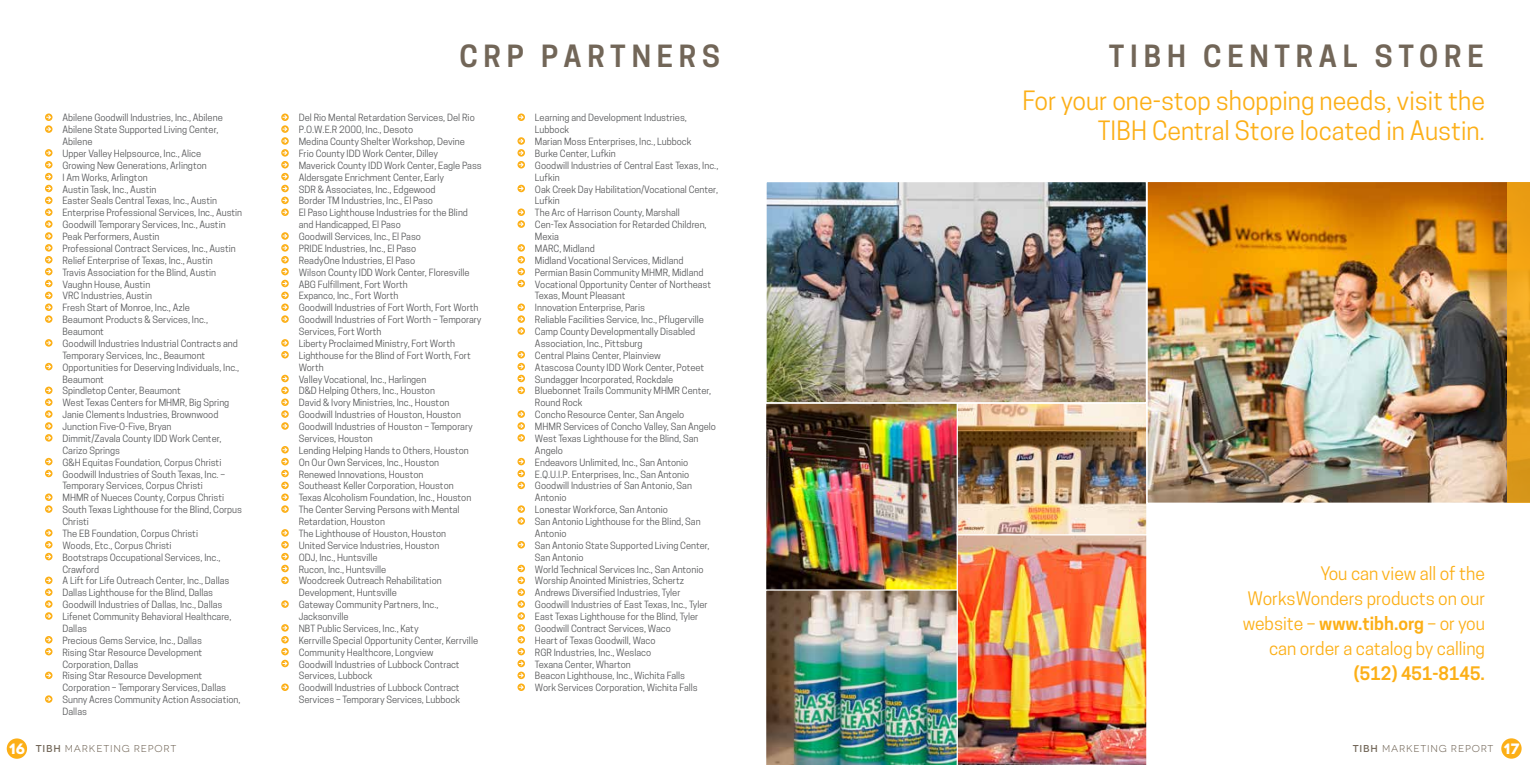
<style>
.page{position:relative;width:1530px;height:765px;background:#fff}
.page>*{position:absolute;margin:0;border:0;box-sizing:border-box;transform-origin:0 0}
.t1{font:600 28.75px "Cooper Hewitt";letter-spacing:.2em;color:#726658}
.t2{font:25px/30px "Cooper Hewitt";color:#fcaf17;text-align:right}
.t3{font:17.5px/25px "Cooper Hewitt";color:#fcaf17;text-align:right}
.t4{font:600 17.5px "Cooper Hewitt";color:#fcaf17}
.t5{font:10px "Novecentowide";letter-spacing:.08em;color:#726658}
.t6{font:9.38px/11.9px "Cooper Hewitt";color:#58595b}
.s1{font-weight:700;font-size:15px;color:#fff}
.s2{font-weight:500}
.s3{font-weight:600}
</style>
<div class="page">
<svg style="left:45px;top:113px;width:8px;height:20px"></svg>
<svg style="left:45px;top:149px;width:8px;height:174px"></svg>
<svg style="left:45px;top:339px;width:8px;height:8px"></svg>
<svg style="left:45px;top:363px;width:8px;height:7px"></svg>
<svg style="left:45px;top:387px;width:8px;height:55px"></svg>
<svg style="left:45px;top:458px;width:8px;height:19px"></svg>
<svg style="left:45px;top:493px;width:8px;height:20px"></svg>
<svg style="left:45px;top:529px;width:8px;height:31px"></svg>
<svg style="left:45px;top:577px;width:8px;height:43px"></svg>
<svg style="left:45px;top:636px;width:8px;height:19px"></svg>
<svg style="left:45px;top:672px;width:8px;height:7px"></svg>
<svg style="left:45px;top:695px;width:8px;height:8px"></svg>
<svg style="left:281px;top:113px;width:8px;height:103px"></svg>
<svg style="left:281px;top:232px;width:8px;height:91px"></svg>
<svg style="left:281px;top:339px;width:8px;height:20px"></svg>
<svg style="left:281px;top:375px;width:8px;height:55px"></svg>
<svg style="left:281px;top:446px;width:8px;height:67px"></svg>
<svg style="left:281px;top:529px;width:8px;height:55px"></svg>
<svg style="left:281px;top:600px;width:8px;height:8px"></svg>
<svg style="left:281px;top:624px;width:8px;height:43px"></svg>
<svg style="left:281px;top:683px;width:8px;height:8px"></svg>
<svg style="left:518px;top:113px;width:7px;height:8px"></svg>
<svg style="left:518px;top:137px;width:7px;height:32px"></svg>
<svg style="left:518px;top:185px;width:7px;height:7px"></svg>
<svg style="left:518px;top:208px;width:7px;height:20px"></svg>
<svg style="left:518px;top:244px;width:7px;height:43px"></svg>
<svg style="left:518px;top:303px;width:7px;height:32px"></svg>
<svg style="left:518px;top:351px;width:7px;height:43px"></svg>
<svg style="left:518px;top:410px;width:7px;height:32px"></svg>
<svg style="left:518px;top:458px;width:7px;height:31px"></svg>
<svg style="left:518px;top:505px;width:7px;height:20px"></svg>
<svg style="left:518px;top:541px;width:7px;height:8px"></svg>
<svg style="left:518px;top:565px;width:7px;height:126px"></svg>
<div style="left:7px;top:738px;width:20px;height:21px;background:#fcaf17;border-radius:50%"></div>
<img style="left:767px;top:404px;width:190px;height:128px">
<img style="left:766px;top:532px;width:381px;height:233px">
<img style="left:959px;top:404px;width:187px;height:129px">
<div style="left:957px;top:402px;width:191px;height:133px;border:1px solid #fff"></div>
<img style="left:768px;top:184px;width:376px;height:217px">
<div style="left:765px;top:181px;width:382px;height:223px;border:2px solid #fff"></div>
<div style="left:1501px;top:738px;width:21px;height:21px;background:#fcaf17;border-radius:50%"></div>
<img style="left:1146px;top:181px;width:362px;height:323px">
<svg style="left:1508px;top:182px;width:22px;height:321px;background:#e59e1a"></svg>
<h1 class="t1" style="left:459px;top:39px;width:262px">CRP PARTNERS</h1>
<p class="t6" style="left:62px;top:112px;width:181px">Abilene Goodwill Industries, Inc., Abilene Abilene State Supported Living Center, Abilene<br>Upper Valley Helpsource, Inc., Alice<br>Growing New Generations, Arlington<br>I Am Works, Arlington<br>Austin Task, Inc., Austin<br>Easter Seals Central Texas, Inc., Austin Enterprise Professional Services, Inc., Austin Goodwill Temporary Services, Inc., Austin Peak Performers, Austin<br>Professional Contract Services, Inc., Austin Relief Enterprise of Texas, Inc., Austin<br>Travis Association for the Blind, Austin Vaughn House, Austin<br>VRC Industries, Austin<br>Fresh Start of Monroe, Inc., Azle<br>Beaumont Products &amp; Services, Inc., Beaumont<br>Goodwill Industries Industrial Contracts and Temporary Services, Inc., Beaumont Opportunities for Deserving Individuals, Inc., Beaumont<br>Spindletop Center, Beaumont<br>West Texas Centers for MHMR, Big Spring Janie Clements Industries, Brownwood Junction Five-O-Five, Bryan<br>Dimmit/Zavala County IDD Work Center, Carizo Springs<br>G&amp;H Equitas Foundation, Corpus Christi Goodwill Industries of South Texas, Inc. – Temporary Services, Corpus Christi<br>MHMR of Nueces County, Corpus Christi South Texas Lighthouse for the Blind, Corpus Christi<br>The EB Foundation, Corpus Christi<br>Woods, Etc., Corpus Christi<br>Bootstraps Occupational Services, Inc., Crawford<br>A Lift for Life Outreach Center, Inc., Dallas Dallas Lighthouse for the Blind, Dallas Goodwill Industries of Dallas, Inc., Dallas Lifenet Community Behavioral Healthcare, Dallas<br>Precious Gems Service, Inc., Dallas<br>Rising Star Resource Development Corporation, Dallas<br>Rising Star Resource Development Corporation – Temporary Services, Dallas Sunny Acres Community Action Association, Dallas</p>
<p class="t6" style="left:299px;top:112px;width:185px">Del Rio Mental Retardation Services, Del Rio P.O.W.E.R 2000, Inc., Desoto<br>Medina County Shelter Workshop, Devine Frio County IDD Work Center, Dilley<br>Maverick County IDD Work Center, Eagle Pass Aldersgate Enrichment Center, Early<br>SDR &amp; Associates, Inc., Edgewood<br>Border TM Industries, Inc., El Paso<br>El Paso Lighthouse Industries for the Blind and Handicapped, El Paso<br>Goodwill Services, Inc., El Paso<br>PRIDE Industries, Inc., El Paso<br>ReadyOne Industries, El Paso<br>Wilson County IDD Work Center, Floresville ABG Fulfillment, Fort Worth<br>Expanco, Inc., Fort Worth<br>Goodwill Industries of Fort Worth, Fort Worth Goodwill Industries of Fort Worth – Temporary Services, Fort Worth<br>Liberty Proclaimed Ministry, Fort Worth Lighthouse for the Blind of Fort Worth, Fort Worth<br>Valley Vocational, Inc., Harlingen<br>D&amp;D Helping Others, Inc., Houston<br>David &amp; Ivory Ministries, Inc., Houston Goodwill Industries of Houston, Houston Goodwill Industries of Houston – Temporary Services, Houston<br>Lending Helping Hands to Others, Houston On Our Own Services, Inc., Houston<br>Renewed Innovations, Houston<br>Southeast Keller Corporation, Houston<br>Texas Alcoholism Foundation, Inc., Houston The Center Serving Persons with Mental Retardation, Houston<br>The Lighthouse of Houston, Houston<br>United Service Industries, Houston<br>ODJ, Inc., Huntsville<br>Rucon, Inc., Huntsville<br>Woodcreek Outreach Rehabilitation Development, Huntsville<br>Gateway Community Partners, Inc., Jacksonville<br>NBT Public Services, Inc., Katy<br>Kerrville Special Opportunity Center, Kerrville Community Healthcore, Longview<br>Goodwill Industries of Lubbock Contract Services, Lubbock<br>Goodwill Industries of Lubbock Contract Services – Temporary Services, Lubbock</p>
<p class="t6" style="left:535px;top:112px;width:185px">Learning and Development Industries,<br>Lubbock<br>Marian Moss Enterprises, Inc., Lubbock<br>Burke Center, Lufkin<br>Goodwill Industries of Central East Texas, Inc.,<br>Lufkin<br>Oak Creek Day Habilitation/Vocational Center,<br>Lufkin<br>The Arc of Harrison County, Marshall<br>Cen-Tex Association for Retarded Children,<br>Mexia<br>MARC, Midland<br>Midland Vocational Services, Midland<br>Permian Basin Community MHMR, Midland<br>Vocational Opportunity Center of Northeast<br>Texas, Mount Pleasant<br>Innovation Enterprise, Paris<br>Reliable Facilities Service, Inc., Pflugerville<br>Camp County Developmentally Disabled<br>Association, Inc., Pittsburg<br>Central Plains Center, Plainview<br>Atascosa County IDD Work Center, Poteet<br>Sundagger Incorporated, Rockdale<br>Bluebonnet Trails Community MHMR Center,<br>Round Rock<br>Concho Resource Center, San Angelo<br>MHMR Services of Concho Valley, San Angelo<br>West Texas Lighthouse for the Blind, San<br>Angelo<br>Endeavors Unlimited, Inc., San Antonio<br>E.Q.U.I.P. Enterprises, Inc., San Antonio<br>Goodwill Industries of San Antonio, San<br>Antonio<br>Lonestar Workforce, San Antonio<br>San Antonio Lighthouse for the Blind, San<br>Antonio<br>San Antonio State Supported Living Center,<br>San Antonio<br>World Technical Services Inc., San Antonio<br>Worship Anointed Ministries, Schertz<br>Andrews Diversified Industries, Tyler<br>Goodwill Industries of East Texas, Inc., Tyler<br>East Texas Lighthouse for the Blind, Tyler<br>Goodwill Contract Services, Waco<br>Heart of Texas Goodwill, Waco<br>RGR Industries, Inc., Weslaco<br>Texana Center, Wharton<br>Beacon Lighthouse, Inc., Wichita Falls<br>Work Services Corporation, Wichita Falls</p>
<p class="t5" style="left:9px;top:743px;width:169px"><span class="s1">16</span> <span class="s2">TIBH</span> MARKETING REPORT</p>
<h1 class="t1" style="left:1109px;top:39px;width:376px">TIBH CENTRAL STORE</h1>
<h2 class="t2" style="left:1022px;top:86px;width:464px">For your one-stop shopping needs, visit the<br>TIBH Central Store located in Austin.</h2>
<h3 class="t3" style="left:1243px;top:561px;width:244px">You can view all of the<br>WorksWonders products on our website – <span class="s3">www.tibh.org</span> – or you can order a catalog by calling</h3>
<h3 class="t4" style="left:1354px;top:663px;width:133px">(512) 451-8145.</h3>
<p class="t5" style="left:1353px;top:742px;width:168px"><span class="s2">TIBH</span> MARKETING REPORT <span class="s1">17</span></p>
</div>
